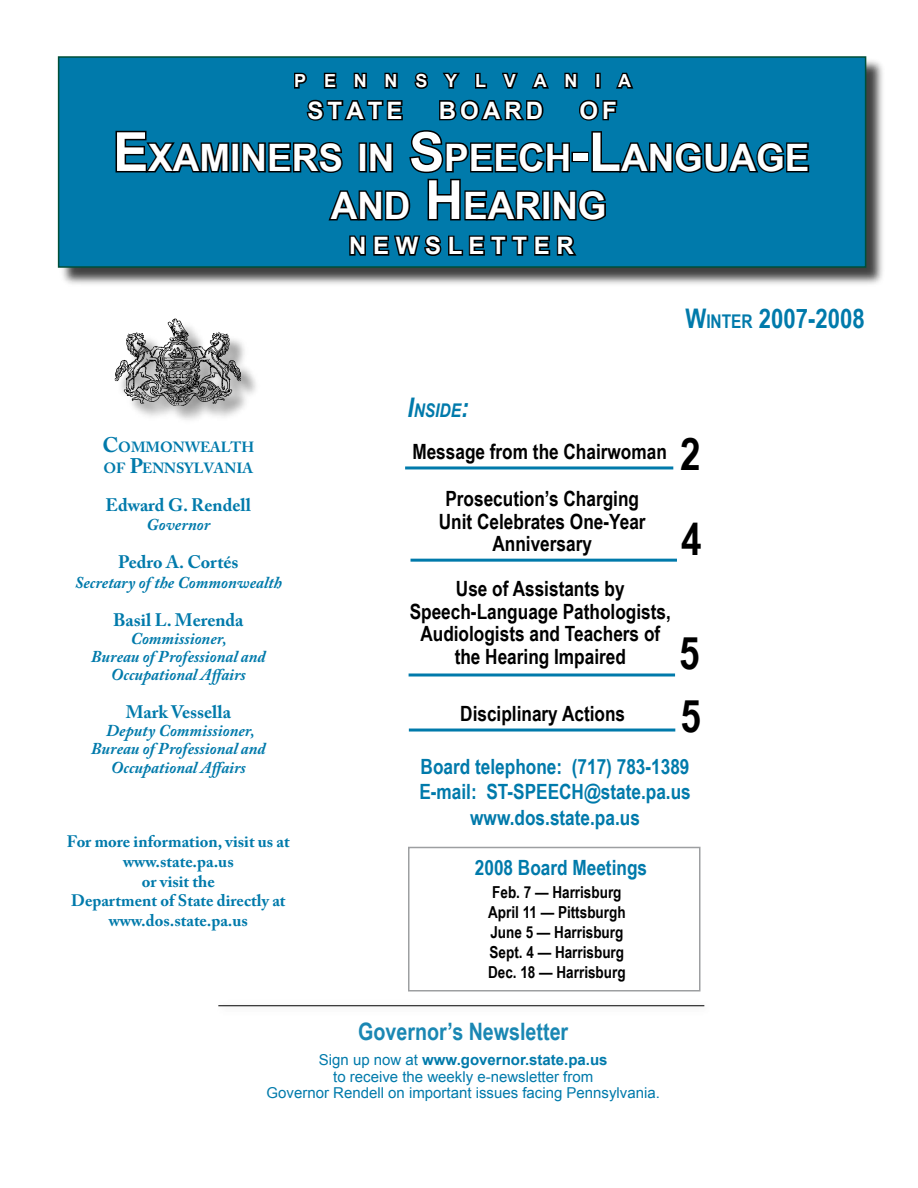
<style>
.page{position:relative;width:918px;height:1188px;background:#fff}
.page>*{position:absolute;margin:0;border:0;box-sizing:border-box;transform-origin:0 0}
.t1{font:700 45px "Arial Narrow";color:#000}
.t2{font:700 37.8px/48px "Arial Narrow";color:#fff;text-align:center;scale:1.19 1}
.t3{font:700 27px "Arial Narrow";color:#007aab}
.t4{font:700 24px "Arial";letter-spacing:.17em;color:#fff}
.t5{font:700 24px "Arial Narrow";color:#1a87b3}
.t6{font:700 21px/22.5px "Arial Narrow";color:#000;text-align:center}
.t7{font:700 21px/25.2px "Arial Narrow";color:#007aab;text-align:center}
.t8{font:italic 700 18.9px "Arial Narrow";color:#007aab}
.t9{font:700 18px "Adobe Caslon Pro";color:#007aab}
.t10{font:700 18px "Arial";letter-spacing:.99em;color:#fff}
.t11{font:italic 700 16.5px/18px "Adobe Caslon Pro";color:#007aab;text-align:center}
.t12{font:700 16.5px/19.8px "Adobe Caslon Pro";color:#007aab;text-align:center}
.t13{font:700 16.5px/19.8px "Arial Narrow";color:#000}
.t14{font:15px/16.5px "Arial";color:#007aab;text-align:center}
.t15{font:700 14.7px/21px "Adobe Caslon Pro";color:#007aab}
.s1{font-size:54px}
.s2{font-size:21px}
.s3{font-size:18.9px}
.s4{font-size:27px}
.s5{font-size:45px}
.s6{font-weight:700}
</style>
<div class="page">
<div style="left:59px;top:58px;width:828px;height:229px;background:#000;opacity:.75"></div>
<div style="left:59px;top:57px;width:807px;height:210px;background:#007aab"></div>
<div style="left:58px;top:56px;width:808px;height:212px;border:2px solid #004f39"></div>
<hr style="left:405px;top:466px;width:268px;height:3px;background:#007aab">
<svg style="left:115px;top:130px;width:115px;height:43px"></svg>
<div style="left:231px;top:142px;width:9px;height:30px;border:3px solid #000"></div>
<svg style="left:241px;top:72px;width:569px;height:149px"></svg>
<svg style="left:349px;top:235px;width:228px;height:21px"></svg>
<hr style="left:409px;top:674px;width:266px;height:2px;background:#007aab">
<div style="left:117px;top:321px;width:143px;height:104px;background:#000;opacity:.75"></div>
<img style="left:115px;top:319px;width:126px;height:87px">
<div style="left:215px;top:999px;width:497px;height:18px;background:#000;opacity:.75"></div>
<hr style="left:218px;top:1005px;width:486px;height:1px;background:#000">
<hr style="left:409px;top:729px;width:266px;height:3px;background:#007aab">
<hr style="left:411px;top:559px;width:266px;height:3px;background:#007aab">
<div style="left:408px;top:847px;width:292px;height:145px;border:2px solid #9d9fa1"></div>
<p class="t10" style="left:294px;top:69px;width:339px">PENNSYLVANIA</p>
<p class="t4" style="left:308px;top:95px;width:96px">STATE</p>
<p class="t4" style="left:439px;top:95px;width:106px">BOARD</p>
<p class="t4" style="left:580px;top:95px;width:39px">OF</p>
<h2 class="t2" style="left:113px;top:132px;width:587px"><span class="s1">E</span>xaminers in <span class="s1">S</span>peech<span class="s1">-L</span>anguage and <span class="s1">H</span> earing</h2>
<p class="t4" style="left:349px;top:230px;width:226px">N E W S L E T T E R</p>
<p class="t15" style="left:103px;top:436px;width:153px"><span class="s2">C</span>ommonwealth of <span class="s2">P</span>ennsylvania</p>
<p class="t9" style="left:106px;top:494px;width:147px">Edward G. Rendell</p>
<p class="t11" style="left:146px;top:516px;width:65px">Governor</p>
<p class="t9" style="left:118px;top:552px;width:122px">Pedro A. Cortés</p>
<p class="t11" style="left:75px;top:573px;width:209px">Secretary of the Commonwealth</p>
<p class="t9" style="left:113px;top:609px;width:132px">Basil L. Merenda</p>
<p class="t11" style="left:91px;top:629px;width:176px">Commissioner,<br>Bureau of Professional and<br>Occupational Affairs</p>
<p class="t9" style="left:126px;top:701px;width:107px">Mark Vessella</p>
<p class="t11" style="left:91px;top:721px;width:176px">Deputy Commissioner,<br>Bureau of Professional and</p>
<p class="t11" style="left:111px;top:759px;width:137px">Occupational Affairs</p>
<p class="t12" style="left:67px;top:831px;width:224px">For more information, visit us at www.state.pa.us<br>or visit the<br>Department of State directly at www.dos.state.pa.us</p>
<p class="t3" style="left:685px;top:298px;width:181px">W<span class="s3">inter</span> 2007-2008</p>
<p class="t8" style="left:408px;top:396px;width:62px"><span class="s4">I</span>NSIDE<span class="s4">:</span></p>
<p class="t6" style="left:412px;top:439px;width:256px">Message from the Chairwoman</p>
<p class="t6" style="left:439px;top:487px;width:208px">Prosecution’s Charging<br>Unit Celebrates One-Year<br>Anniversary</p>
<h1 class="t1" style="left:680px;top:420px;width:22px">2</h1>
<h1 class="t1" style="left:681px;top:505px;width:22px">4</h1>
<p class="t6" style="left:456px;top:577px;width:170px">Use of Assistants by</p>
<p class="t6" style="left:410px;top:599px;width:263px">Speech-Language Pathologists,</p>
<p class="t6" style="left:420px;top:622px;width:241px">Audiologists and Teachers of</p>
<p class="t6" style="left:455px;top:644px;width:247px">the Hearing Impaired <span class="s5">5</span></p>
<p class="t6" style="left:460px;top:701px;width:166px">Disciplinary Actions</p>
<h1 class="t1" style="left:681px;top:682px;width:22px">5</h1>
<p class="t7" style="left:419px;top:753px;width:273px">Board telephone: (717) 783-1389<br>E-mail: ST-SPEECH@state.pa.us www.dos.state.pa.us</p>
<p class="t7" style="left:475px;top:854px;width:174px">2008 Board Meetings</p>
<p class="t13" style="left:488px;top:882px;width:139px">Feb. 7 — Harrisburg<br>April 11 — Pittsburgh<br>June 5 — Harrisburg<br>Sept. 4 — Harrisburg<br>Dec. 18 — Harrisburg</p>
<p class="t5" style="left:358px;top:1013px;width:211px">Governor’s Newsletter</p>
<p class="t14" style="left:267px;top:1052px;width:395px">Sign up now at <span class="s6">www.governor.state.pa.us<br></span>to receive the weekly e-newsletter from<br>Governor Rendell on important issues facing Pennsylvania.</p>
</div>
